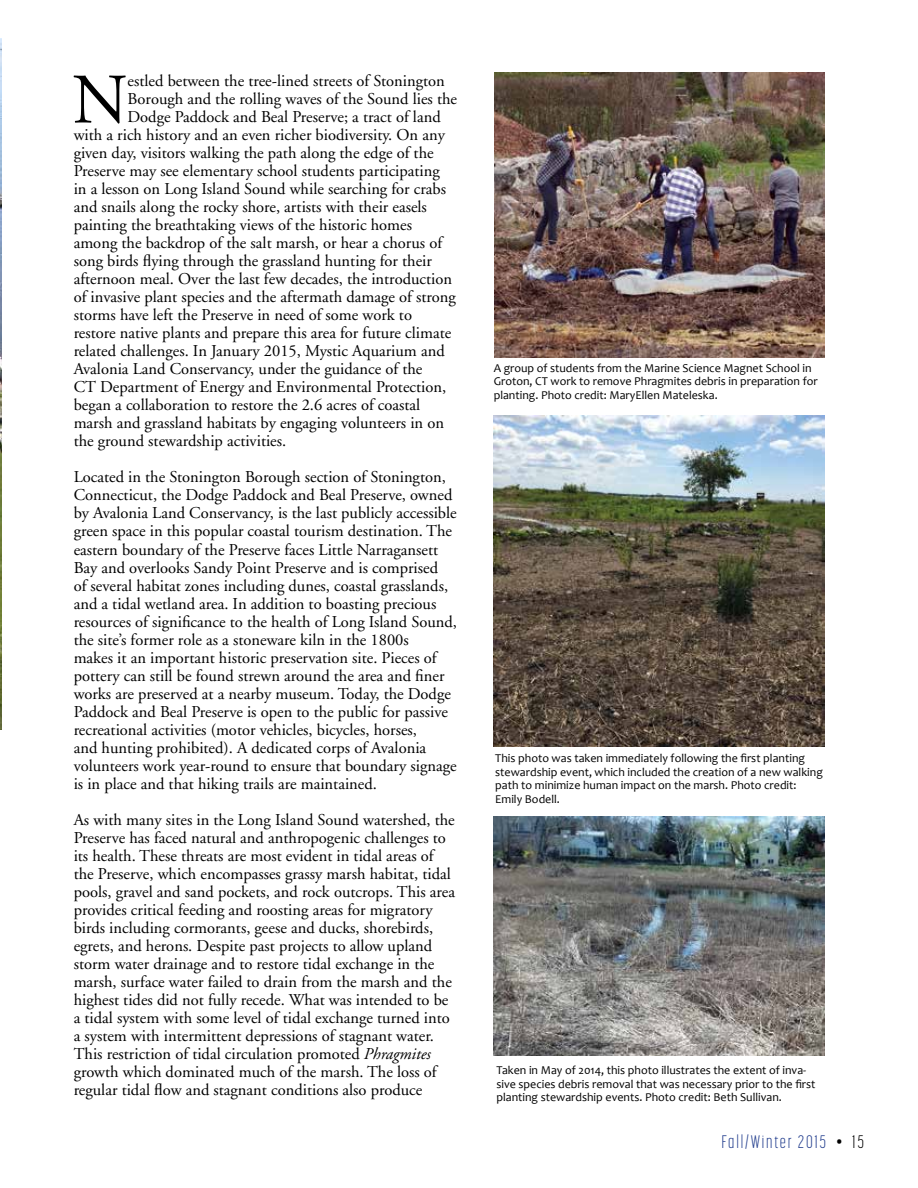
<style>
.page{position:relative;width:918px;height:1188px;background:#fff}
.page>*{position:absolute;margin:0;border:0;box-sizing:border-box;transform-origin:0 0}
.t1{font:70.8px "Adobe Garamond";color:#000}
.t2{font:300 18px "Korolev Compressed";letter-spacing:.1em;color:#25408f}
.t3{font:16.5px/18px "Adobe Garamond";color:#000}
.t4{font:12px/13.5px "Candara";color:#000}
.s1{font-style:italic}
.s2{color:#000}
</style>
<div class="page">
<img style="left:0;top:39px;width:2px;height:691px">
<img style="left:495px;top:72px;width:330px;height:285px">
<img style="left:494px;top:817px;width:330px;height:239px">
<img style="left:494px;top:416px;width:330px;height:330px">
<h1 class="t1" style="left:72px;top:62px;width:57px">N</h1>
<p class="t3" style="left:128px;top:73px;width:319px">estled between the tree-lined streets of Stonington</p>
<p class="t3" style="left:128px;top:91px;width:331px">Borough and the rolling waves of the Sound lies the</p>
<p class="t3" style="left:128px;top:109px;width:315px">Dodge Paddock and Beal Preserve; a tract of land</p>
<p class="t3" style="left:74px;top:127px;width:373px">with a rich history and an even richer biodiversity. On any</p>
<p class="t3" style="left:74px;top:145px;width:362px">given day, visitors walking the path along the edge of the</p>
<p class="t3" style="left:74px;top:163px;width:368px">Preserve may see elementary school students participating</p>
<p class="t3" style="left:74px;top:181px;width:374px">in a lesson on Long Island Sound while searching for crabs</p>
<p class="t3" style="left:74px;top:199px;width:355px">and snails along the rocky shore, artists with their easels</p>
<p class="t3" style="left:74px;top:217px;width:340px">painting the breathtaking views of the historic homes</p>
<p class="t3" style="left:74px;top:235px;width:370px">among the backdrop of the salt marsh, or hear a chorus of</p>
<p class="t3" style="left:74px;top:253px;width:360px">song birds flying through the grassland hunting for their</p>
<p class="t3" style="left:74px;top:271px;width:380px">afternoon meal. Over the last few decades, the introduction</p>
<p class="t3" style="left:74px;top:289px;width:384px">of invasive plant species and the aftermath damage of strong</p>
<p class="t3" style="left:74px;top:307px;width:340px">storms have left the Preserve in need of some work to</p>
<p class="t3" style="left:74px;top:325px;width:379px">restore native plants and prepare this area for future climate</p>
<p class="t3" style="left:74px;top:343px;width:373px">related challenges. In January 2015, Mystic Aquarium and</p>
<p class="t3" style="left:74px;top:361px;width:350px">Avalonia Land Conservancy, under the guidance of the</p>
<p class="t3" style="left:74px;top:379px;width:374px">CT Department of Energy and Environmental Protection,</p>
<p class="t3" style="left:74px;top:397px;width:348px">began a collaboration to restore the 2.6 acres of coastal</p>
<p class="t3" style="left:74px;top:415px;width:372px">marsh and grassland habitats by engaging volunteers in on</p>
<p class="t3" style="left:74px;top:433px;width:214px">the ground stewardship activities.</p>
<p class="t3" style="left:74px;top:469px;width:385px">Located in the Stonington Borough section of Stonington, Connecticut, the Dodge Paddock and Beal Preserve, owned by Avalonia Land Conservancy, is the last publicly accessible green space in this popular coastal tourism destination. The eastern boundary of the Preserve faces Little Narragansett Bay and overlooks Sandy Point Preserve and is comprised<br>of several habitat zones including dunes, coastal grasslands, and a tidal wetland area. In addition to boasting precious resources of significance to the health of Long Island Sound, the site’s former role as a stoneware kiln in the 1800s<br>makes it an important historic preservation site. Pieces of pottery can still be found strewn around the area and finer works are preserved at a nearby museum. Today, the Dodge Paddock and Beal Preserve is open to the public for passive recreational activities (motor vehicles, bicycles, horses,<br>and hunting prohibited). A dedicated corps of Avalonia volunteers work year-round to ensure that boundary signage is in place and that hiking trails are maintained.</p>
<p class="t3" style="left:74px;top:811px;width:383px">As with many sites in the Long Island Sound watershed, the Preserve has faced natural and anthropogenic challenges to its health. These threats are most evident in tidal areas of the Preserve, which encompasses grassy marsh habitat, tidal pools, gravel and sand pockets, and rock outcrops. This area provides critical feeding and roosting areas for migratory birds including cormorants, geese and ducks, shorebirds, egrets, and herons. Despite past projects to allow upland storm water drainage and to restore tidal exchange in the marsh, surface water failed to drain from the marsh and the highest tides did not fully recede. What was intended to be a tidal system with some level of tidal exchange turned into a system with intermittent depressions of stagnant water.<br>This restriction of tidal circulation promoted <span class="s1">Phragmites </span>growth which dominated much of the marsh. The loss of regular tidal flow and stagnant conditions also produce</p>
<p class="t4" style="left:494px;top:361px;width:326px">A group of students from the Marine Science Magnet School in<br>Groton, CT work to remove Phragmites debris in preparation for planting. Photo credit: MaryEllen Mateleska.</p>
<p class="t4" style="left:495px;top:752px;width:329px">This photo was taken immediately following the first planting stewardship event, which included the creation of a new walking path to minimize human impact on the marsh. Photo credit:<br>Emily Bodell.</p>
<p class="t4" style="left:496px;top:1063px;width:321px">Taken in May of 2014, this photo illustrates the extent of inva&shy;sive species debris removal that was necessary prior to the first planting stewardship events. Photo credit: Beth Sullivan.</p>
<p class="t2" style="left:722px;top:1131px;width:144px">Fall/Winter 2015 <span class="s2">• 15</span></p>
</div>
